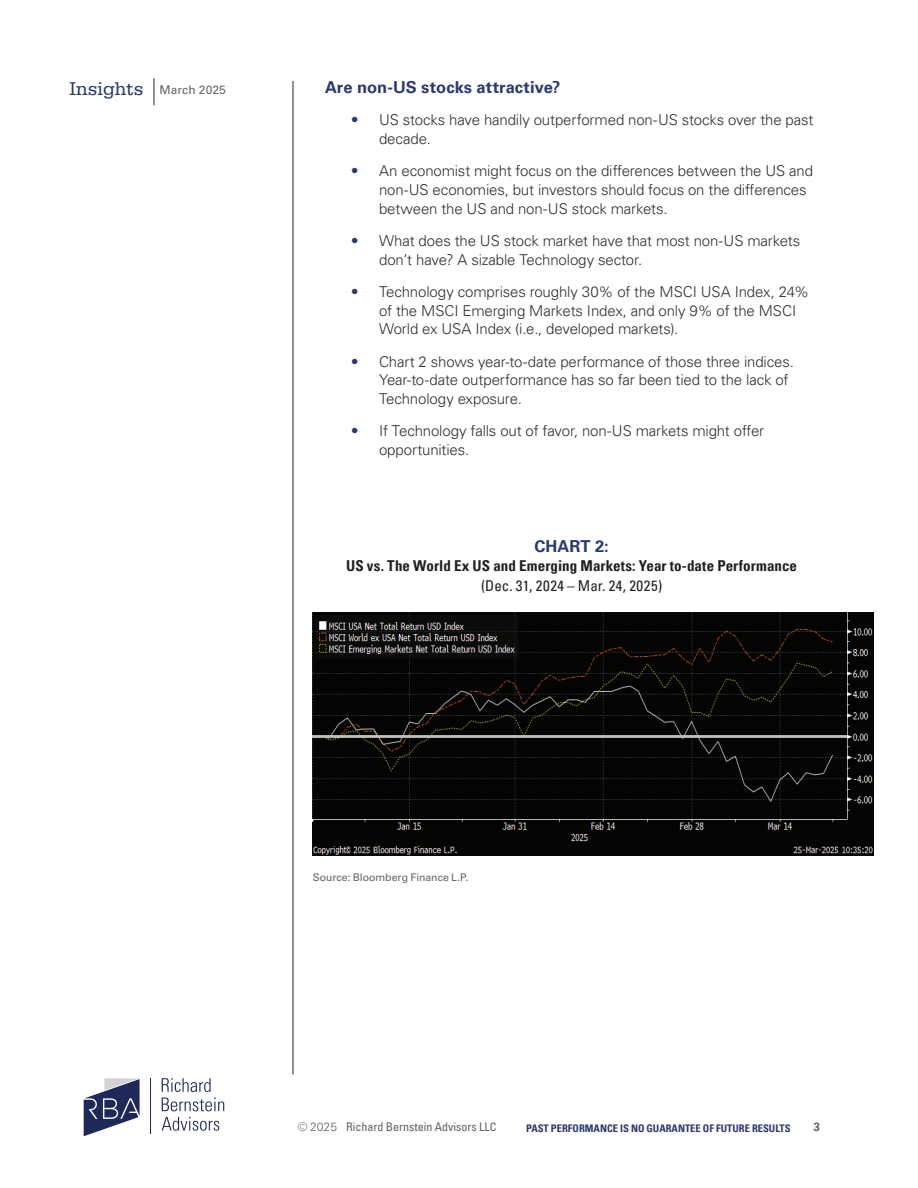
<style>
.page{position:relative;width:918px;height:1188px;background:#fff}
.page>*{position:absolute;margin:0;border:0;box-sizing:border-box;transform-origin:0 0}
.Subhead_Universe_65_11_pt{font:700 16.5px "Univers LT Pro 65";letter-spacing:.005em;color:#2a3a70}
.t1{font:300 15px/18.8px "Univers LT Pro 45";letter-spacing:-.01em;color:#312f30}
.t2{font:700 condensed 15px "Univers LT Pro";letter-spacing:.005em;color:#231f20}
.t3{font:condensed 15px "Univers LT Pro";letter-spacing:.02em;color:#231f20}
.t4{font:condensed 12px "Univers LT Pro";color:#636366}
.t5{font:12px "Univers LT Pro 55 Roman";letter-spacing:.005em;color:#636366}
.t6{font:700 12px "Univers LT Pro 65";color:#636366}
.t7{font:700 condensed 10.5px "Univers LT Pro";color:#2a3a70}
.t8{font:10.5px "Univers LT Pro 55 Roman";letter-spacing:-.005em;color:#636366}
.s1{font-family:"Serifa Std";font-size:19.5px;color:#2a3a70}
.s2{font-family:"Univers LT Pro 65";font-weight:700;color:#2a3a70}
.s3{font-family:"Univers LT Pro 45";font-weight:300;font-stretch:normal}
</style>
<div class="page">
<hr style="left:293px;top:81px;width:1px;height:994px;background:#231f20">
<svg style="left:154px;top:78px;width:1px;height:27px"></svg>
<svg style="left:84px;top:1078px;width:56px;height:58px"></svg>
<hr style="left:151px;top:1078px;width:1px;height:55px;background:#1e2959">
<svg style="left:162px;top:1117px;width:57px;height:14px"></svg>
<svg style="left:162px;top:1078px;width:49px;height:14px"></svg>
<svg style="left:162px;top:1098px;width:62px;height:13px"></svg>
<img style="left:313px;top:612px;width:560px;height:243px">
<p class="t5" style="left:70px;top:82px;width:158px"><span class="s1">Insights</span> March 2025</p>
<p class="Subhead_Universe_65_11_pt" style="left:325px;top:75px;width:237px">Are non-US stocks attractive?</p>
<p class="t1" style="left:379px;top:110px;width:436px;text-indent:-27px"><span class="s2">•</span> US stocks have handily outperformed non-US stocks over the past decade.</p>
<p class="t1" style="left:379px;top:161px;width:435px;text-indent:-27px"><span class="s2">•</span> An economist might focus on the differences between the US and non-US economies, but investors should focus on the differences between the US and non-US stock markets.</p>
<p class="t1" style="left:379px;top:231px;width:423px;text-indent:-27px"><span class="s2">•</span> What does the US stock market have that most non-US markets don’t have? A sizable Technology sector.</p>
<p class="t1" style="left:379px;top:282px;width:432px;text-indent:-27px"><span class="s2">•</span> Technology comprises roughly 30% of the MSCI USA Index, 24% of the MSCI Emerging Markets Index, and only 9% of the MSCI<br>World ex USA Index (i.e., developed markets).</p>
<p class="t1" style="left:379px;top:351px;width:416px;text-indent:-27px"><span class="s2">•</span> Chart 2 shows year-to-date performance of those three indices.<br>Year-to-date outperformance has so far been tied to the lack of<br>Technology exposure.</p>
<p class="t1" style="left:379px;top:421px;width:387px;text-indent:-27px"><span class="s2">•</span> If Technology falls out of favor, non-US markets might offer opportunities.</p>
<p class="Subhead_Universe_65_11_pt" style="left:534px;top:535px;width:76px">CHART 2:</p>
<p class="t2" style="left:346px;top:557px;width:452px">US vs. The World Ex US and Emerging Markets: Year to-date Performance</p>
<p class="t3" style="left:481px;top:576px;width:183px">(Dec. 31, 2024 – Mar. 24, 2025)</p>
<p class="t8" style="left:313px;top:870px;width:157px">Source: Bloomberg Finance L.P.</p>
<p class="t4" style="left:298px;top:1119px;width:200px"><span class="s3">© 2025</span> Richard Bernstein Advisors LLC</p>
<p class="t7" style="left:526px;top:1122px;width:266px">PAST PERFORMANCE IS NO GUARANTEE OF FUTURE RESULTS</p>
<p class="t6" style="left:814px;top:1118px;width:8px">3</p>
</div>
